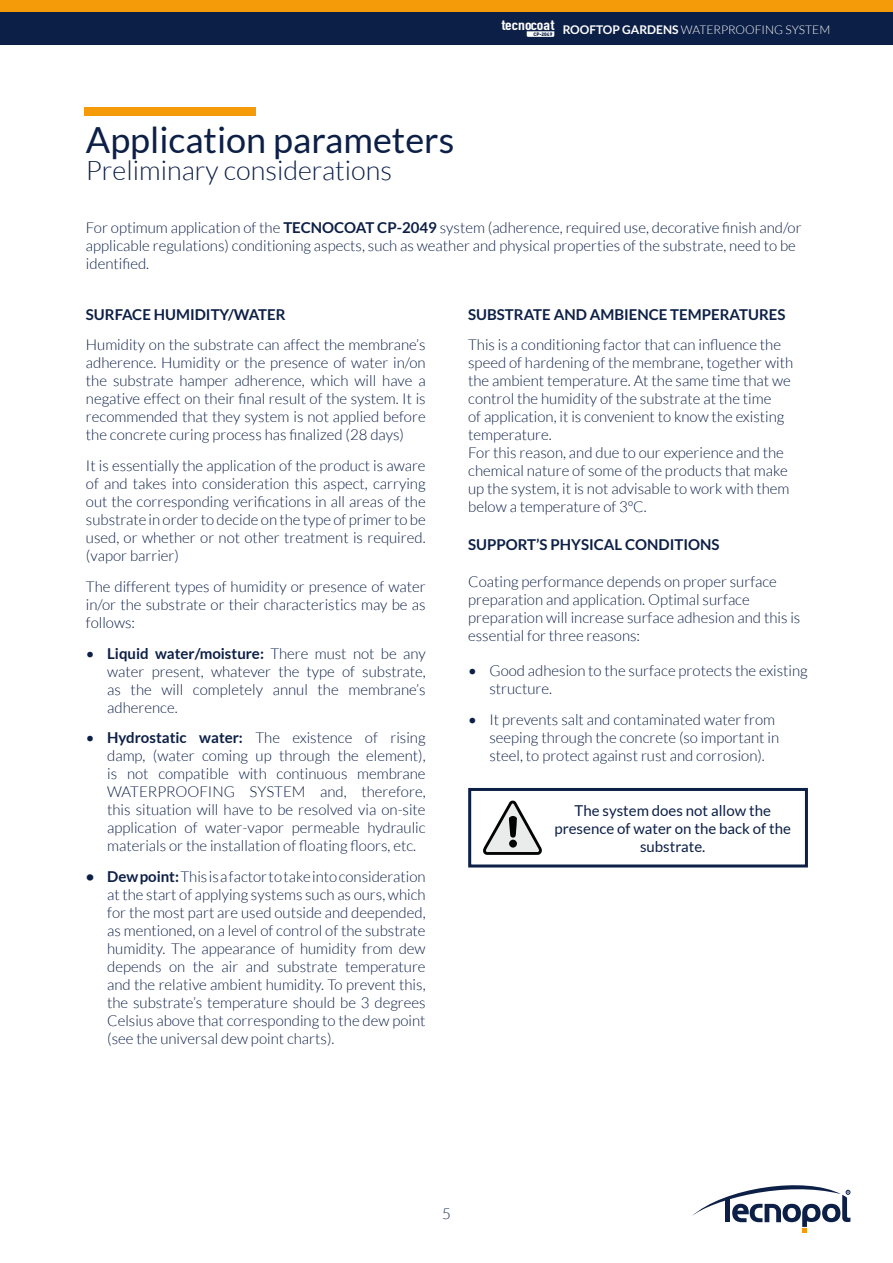
<style>
.page{position:relative;width:893px;height:1263px;background:#fff}
.page>*{position:absolute;margin:0;border:0;box-sizing:border-box;transform-origin:0 0}
.t1{font:36px "Lato";color:#0c1f46}
.t2{font:300 27px "Lato";color:#0c1f46}
.t3{font:300 15px/18px "Lato";color:#0c1f46;text-align:justify}
.t4{font:700 15px "Lato";color:#0c1f46}
.t5{font:15px/18px "Lato";color:#0c1f46;text-align:center}
.t6{font:14.4px "DIN Engschrift Std";color:#fff;scale:1.23 1}
.t7{font:300 12px "Lato";color:#fff}
.t8{font:900 4.95px "DIN";color:#0d1f45}
.s1{font-weight:700}
.s2{font-weight:400}
</style>
<div class="page">
<div style="left:0;top:12px;width:893px;height:33px;background:#0c1f46"></div>
<div style="left:0;top:0;width:893px;height:12px;background:#f59b09"></div>
<svg style="left:692px;top:1185px;width:158px;height:48px"></svg>
<svg style="left:527px;top:31px;width:27px;height:6px"></svg>
<div style="left:84px;top:107px;width:172px;height:9px;background:#f59b09"></div>
<div style="left:468px;top:788px;width:340px;height:79px;border:3px solid #0c1f46"></div>
<svg style="left:483px;top:801px;width:59px;height:54px"></svg>
<p class="t6" style="left:502px;top:17px;width:41px">tecnocoa</p>
<p class="t8" style="left:534px;top:31px;width:20px">CP-2049</p>
<p class="t7" style="left:551px;top:23px;width:281px"><sup>t</sup> <span class="s1">ROOFTOP GARDENS</span> WATERPROOFING SYSTEM</p>
<h1 class="t1" style="left:86px;top:120px;width:370px">Application parameters</h1>
<h2 class="t2" style="left:86px;top:156px;width:308px">Preliminary considerations</h2>
<p class="t3" style="left:86px;top:218px;width:717px;text-align:left">For optimum application of the <span class="s1">TECNOCOAT CP-2049</span> system (adherence, required use, decorative finish and/or applicable regulations) conditioning aspects, such as weather and physical properties of the substrate, need to be identified.</p>
<p class="t4" style="left:86px;top:306px;width:201px">SURFACE HUMIDITY/WATER</p>
<p class="t3" style="left:86px;top:336px;width:341px">Humidity on the substrate can affect the membrane’s adherence. Humidity or the presence of water in/on the substrate hamper adherence, which will have a negative effect on their final result of the system. It is recommended that they system is not applied before the concrete curing process has finalized (28 days)</p>
<p class="t3" style="left:86px;top:457px;width:341px">It is essentially the application of the product is aware of and takes into consideration this aspect, carrying out the corresponding verifications in all areas of the substrate in order to decide on the type of primer to be used, or whether or not other treatment is required. (vapor barrier)</p>
<p class="t3" style="left:86px;top:578px;width:341px">The different types of humidity or presence of water in/or the substrate or their characteristics may be as follows:</p>
<p class="t3" style="left:107px;top:644px;width:320px;text-indent:-21px"><span class="s2">•</span> <span class="s1">Liquid water/moisture:</span> There must not be any water present, whatever the type of substrate, as the will completely annul the membrane’s adherence.</p>
<p class="t3" style="left:107px;top:729px;width:320px;text-indent:-21px"><span class="s2">•</span> <span class="s1">Hydrostatic water:</span> The existence of rising damp, (water coming up through the element), is not compatible with continuous membrane WATERPROOFING SYSTEM and, therefore, this situation will have to be resolved via on-site application of water-vapor permeable hydraulic materials or the installation of floating floors, etc.</p>
<p class="t3" style="left:107px;top:868px;width:320px;text-indent:-21px"><span class="s1">• Dew point:</span> This is a factor to take into consideration at the start of applying systems such as ours, which for the most part are used outside and deepended, as mentioned, on a level of control of the substrate humidity. The appearance of humidity from dew depends on the air and substrate temperature and the relative ambient humidity. To prevent this, the substrate’s temperature should be 3 degrees Celsius above that corresponding to the dew point (see the universal dew point charts).</p>
<p class="t4" style="left:468px;top:306px;width:319px">SUBSTRATE AND AMBIENCE TEMPERATURES</p>
<p class="t3" style="left:468px;top:336px;width:327px;text-align:left">This is a conditioning factor that can influence the speed of hardening of the membrane, together with the ambient temperature. At the same time that we control the humidity of the substrate at the time<br>of application, it is convenient to know the existing temperature.<br>For this reason, and due to our experience and the chemical nature of some of the products that make up the system, it is not advisable to work with them below a temperature of 3ºC.</p>
<p class="t4" style="left:468px;top:536px;width:253px">SUPPORT’S PHYSICAL CONDITIONS</p>
<p class="t3" style="left:468px;top:573px;width:334px;text-align:left">Coating performance depends on proper surface preparation and application. Optimal surface preparation will increase surface adhesion and this is essential for three reasons:</p>
<p class="t3" style="left:489px;top:662px;width:320px;text-indent:-21px"><span class="s2">•</span> Good adhesion to the surface protects the existing structure.</p>
<p class="t3" style="left:489px;top:711px;width:291px;text-align:left;text-indent:-21px"><span class="s2">•</span> It prevents salt and contaminated water from seeping through the concrete (so important in steel, to protect against rust and corrosion).</p>
<p class="t5" style="left:554px;top:801px;width:238px">The system does not allow the presence of water on the back of the substrate.</p>
<p class="t3" style="left:442px;top:1204px;width:10px">5</p>
</div>
